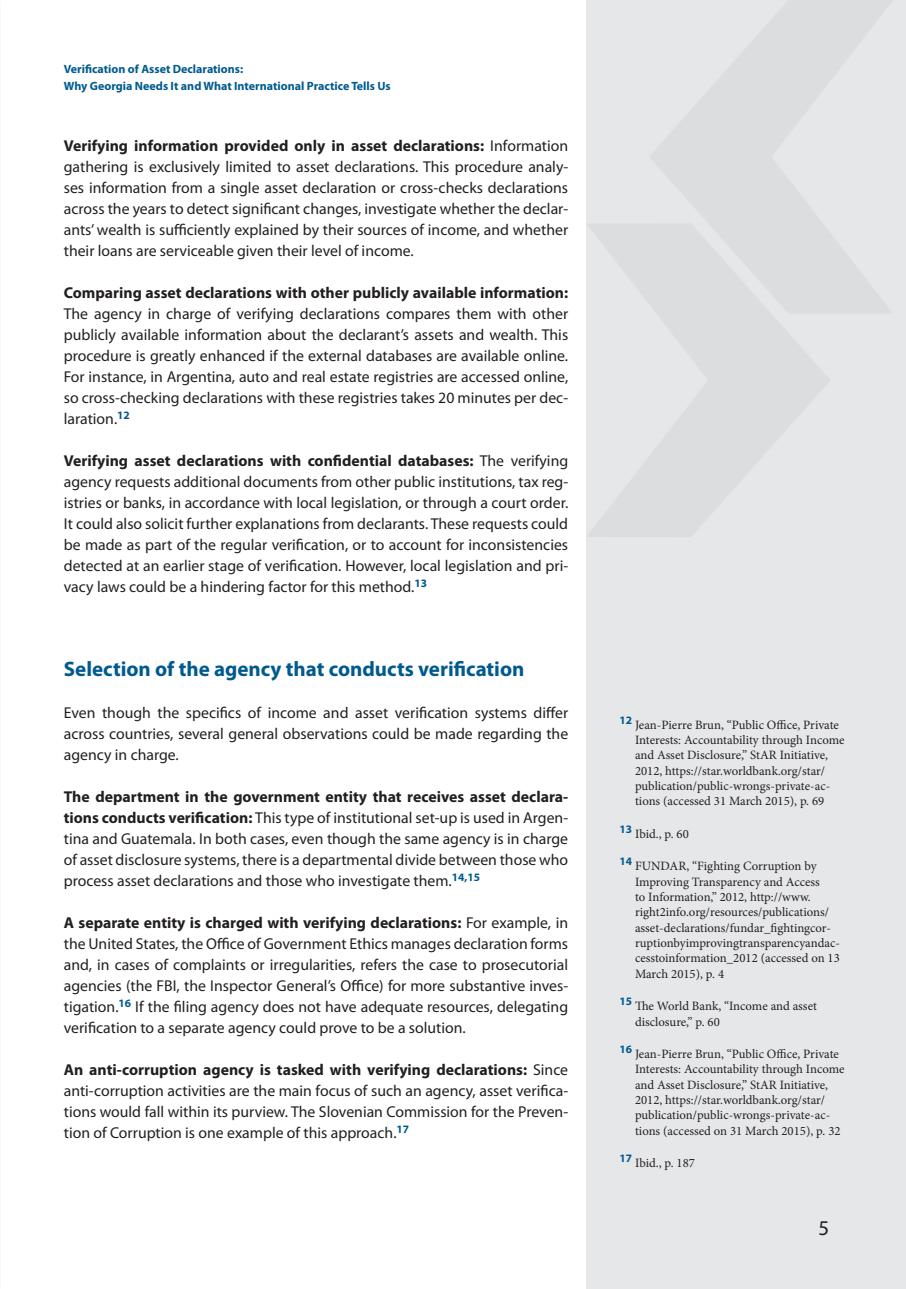
<style>
.page{position:relative;width:906px;height:1289px;background:#fff}
.page>*{position:absolute;margin:0;border:0;box-sizing:border-box;transform-origin:0 0}
.Qvesatauri{font:700 21px "Myriad Pro";color:#015a8e}
.t1{font:21px "Myriad Pro";color:#231f20}
.TEXT{font:15.75px/21px "Myriad Pro";color:#231f20;text-align:justify}
.t2{font:12.75px/15.3px "Minion Pro";color:#231f20}
.t3{font:700 12px "Myriad Pro";color:#015a8e}
.s1{font-weight:700}
</style>
<div class="page">
<div style="left:586px;top:0;width:320px;height:1288px;background:#e6e7e9"></div>
<p class="t3" style="left:64px;top:61px;width:181px">Verification of Asset Declarations:</p>
<p class="t3" style="left:64px;top:78px;width:328px">Why Georgia Needs It and What International Practice Tells Us</p>
<p class="TEXT" style="left:64px;top:135px;width:506px"><span class="s1">Verifying information provided only in asset declarations:</span> Information gathering is exclusively limited to asset declarations. This procedure analy&shy;ses information from a single asset declaration or cross-checks declarations across the years to detect significant changes, investigate whether the declar&shy;ants’ wealth is sufficiently explained by their sources of income, and whether their loans are serviceable given their level of income.</p>
<p class="TEXT" style="left:64px;top:282px;width:506px"><span class="s1">Comparing asset declarations with other publicly available information:<br></span>The agency in charge of verifying declarations compares them with other publicly available information about the declarant’s assets and wealth. This procedure is greatly enhanced if the external databases are available online.<br>For instance, in Argentina, auto and real estate registries are accessed online, so cross-checking declarations with these registries takes 20 minutes per dec&shy;laration.<sup>12</sup></p>
<p class="TEXT" style="left:64px;top:450px;width:506px"><span class="s1">Verifying asset declarations with confidential databases:</span> The verifying agency requests additional documents from other public institutions, tax reg&shy;istries or banks, in accordance with local legislation, or through a court order.<br>It could also solicit further explanations from declarants. These requests could be made as part of the regular verification, or to account for inconsistencies detected at an earlier stage of verification. However, local legislation and pri&shy;vacy laws could be a hindering factor for this method.<sup>13</sup></p>
<p class="Qvesatauri" style="left:64px;top:655px;width:462px">Selection of the agency that conducts verification</p>
<p class="TEXT" style="left:64px;top:702px;width:506px">Even though the specifics of income and asset verification systems differ across countries, several general observations could be made regarding the agency in charge.</p>
<p class="TEXT" style="left:64px;top:786px;width:506px"><span class="s1">The department in the government entity that receives asset declara&shy;tions conducts verification:</span> This type of institutional set-up is used in Argen&shy;tina and Guatemala. In both cases, even though the same agency is in charge of asset disclosure systems, there is a departmental divide between those who process asset declarations and those who investigate them.<sup>14,15</sup></p>
<p class="TEXT" style="left:64px;top:912px;width:506px"><span class="s1">A separate entity is charged with verifying declarations:</span> For example, in the United States, the Office of Government Ethics manages declaration forms and, in cases of complaints or irregularities, refers the case to prosecutorial agencies (the FBI, the Inspector General’s Office) for more substantive inves&shy;tigation.<sup>16</sup> If the filing agency does not have adequate resources, delegating verification to a separate agency could prove to be a solution.</p>
<p class="TEXT" style="left:64px;top:1059px;width:506px"><span class="s1">An anti-corruption agency is tasked with verifying declarations:</span> Since anti-corruption activities are the main focus of such an agency, asset verifica&shy;tions would fall within its purview. The Slovenian Commission for the Preven&shy;tion of Corruption is one example of this approach.<sup>17</sup></p>
<p class="t2" style="left:635px;top:717px;width:211px;text-indent:-16px"><sup>12</sup> Jean-Pierre Brun, “Public Office, Private Interests: Accountability through Income and Asset Disclosure,” StAR Initiative, 2012, https://star.worldbank.org/star/ publication/public-wrongs-private-ac&shy;tions (accessed 31 March 2015), p. 69</p>
<p class="t2" style="left:619px;top:826px;width:71px"><sup>13</sup> Ibid., p. 60</p>
<p class="t2" style="left:635px;top:858px;width:206px;text-indent:-16px"><sup>14</sup> FUNDAR, “Fighting Corruption by Improving Transparency and Access<br>to Information,” 2012, http://www. right2info.org/resources/publications/ asset-declarations/fundar_fightingcor&shy;ruptionbyimprovingtransparencyandac&shy;cesstoinformation_2012 (accessed on 13<br>March 2015), p. 4</p>
<p class="t2" style="left:635px;top:998px;width:183px;text-indent:-16px"><sup>15</sup> The World Bank, “Income and asset disclosure,” p. 60</p>
<p class="t2" style="left:635px;top:1046px;width:211px;text-indent:-16px"><sup>16</sup> Jean-Pierre Brun, “Public Office, Private Interests: Accountability through Income and Asset Disclosure,” StAR Initiative, 2012, https://star.worldbank.org/star/ publication/public-wrongs-private-ac&shy;tions (accessed on 31 March 2015), p. 32</p>
<p class="t2" style="left:619px;top:1155px;width:77px"><sup>17</sup> Ibid., p. 187</p>
<h1 class="t1" style="left:818px;top:1214px;width:12px">5</h1>
</div>
